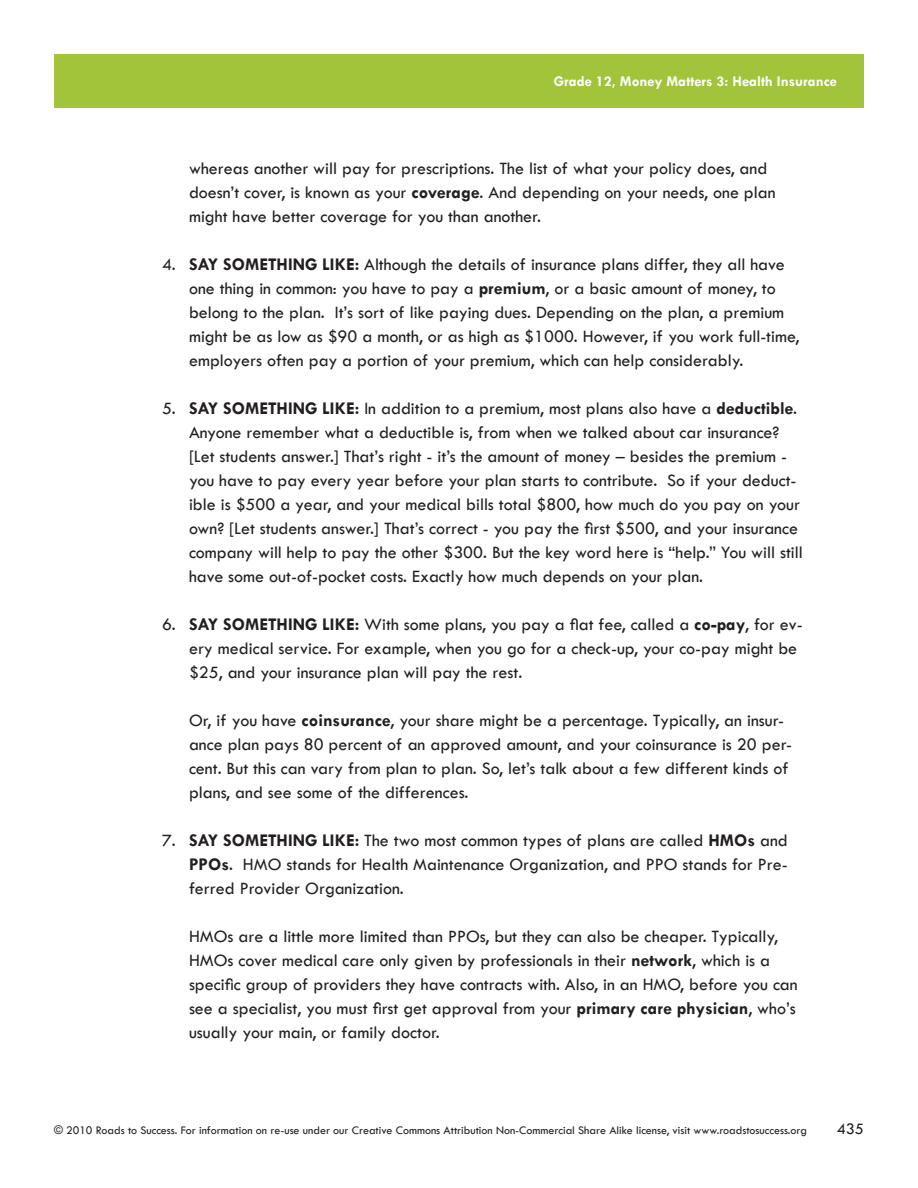
<style>
.page{position:relative;width:918px;height:1188px;background:#fff}
.page>*{position:absolute;margin:0;border:0;box-sizing:border-box;transform-origin:0 0}
.A_NumberList2{font:18px/24px "Tw Cen";color:#231f20}
.A_Text{font:18px/24px "Tw Cen";color:#231f20}
.t1{font:16.5px "Tw Cen";color:#231f20}
.t2{font:700 15px "Tw Cen";color:#fff}
.t3{font:12px "Tw Cen";color:#231f20}
.s1{font-weight:700}
</style>
<div class="page">
<div style="left:54px;top:54px;width:810px;height:54px;background:#a1c43a"></div>
<p class="t2" style="left:554px;top:72px;width:285px">Grade 12, Money Matters 3: Health Insurance</p>
<p class="A_NumberList2" style="left:189px;top:157px;width:588px">whereas another will pay for prescriptions. The list of what your policy does, and doesn’t cover, is known as your <span class="s1">coverage</span>. And depending on your needs, one plan might have better coverage for you than another.</p>
<p class="A_NumberList2" style="left:189px;top:253px;width:612px;text-indent:-27px">4. <span class="s1">SAY SOMETHING LIKE:</span> Although the details of insurance plans differ, they all have one thing in common: you have to pay a <span class="s1">premium</span>, or a basic amount of money, to belong to the plan. It’s sort of like paying dues. Depending on the plan, a premium might be as low as $90 a month, or as high as $1000. However, if you work full-time, employers often pay a portion of your premium, which can help considerably.</p>
<p class="A_NumberList2" style="left:189px;top:397px;width:615px;text-indent:-27px">5. <span class="s1">SAY SOMETHING LIKE:</span> In addition to a premium, most plans also have a <span class="s1">deductible</span>.<br>Anyone remember what a deductible is, from when we talked about car insurance? [Let students answer.] That’s right - it’s the amount of money – besides the premium - you have to pay every year before your plan starts to contribute. So if your deduct&shy;ible is $500 a year, and your medical bills total $800, how much do you pay on your own? [Let students answer.] That’s correct - you pay the first $500, and your insurance company will help to pay the other $300. But the key word here is “help.” You will still have some out-of-pocket costs. Exactly how much depends on your plan.</p>
<p class="A_NumberList2" style="left:189px;top:613px;width:615px;text-indent:-27px">6. <span class="s1">SAY SOMETHING LIKE:</span> With some plans, you pay a flat fee, called a <span class="s1">co-pay</span>, for ev&shy;ery medical service. For example, when you go for a check-up, your co-pay might be $25, and your insurance plan will pay the rest.</p>
<p class="A_Text" style="left:189px;top:709px;width:605px">Or, if you have <span class="s1">coinsurance</span>, your share might be a percentage. Typically, an insur&shy;ance plan pays 80 percent of an approved amount, and your coinsurance is 20 per&shy;cent. But this can vary from plan to plan. So, let’s talk about a few different kinds of plans, and see some of the differences.</p>
<p class="A_NumberList2" style="left:189px;top:829px;width:600px;text-align:justify;text-indent:-27px">7. <span class="s1">SAY SOMETHING LIKE:</span> The two most common types of plans are called <span class="s1">HMOs</span> and <span class="s1">PPOs</span>. HMO stands for Health Maintenance Organization, and PPO stands for Pre&shy;ferred Provider Organization.</p>
<p class="A_Text" style="left:189px;top:925px;width:610px">HMOs are a little more limited than PPOs, but they can also be cheaper. Typically, HMOs cover medical care only given by professionals in their <span class="s1">network</span>, which is a specific group of providers they have contracts with. Also, in an HMO, before you can see a specialist, you must first get approval from your <span class="s1">primary care physician</span>, who’s usually your main, or family doctor.</p>
<p class="t3" style="left:54px;top:1123px;width:755px">© 2010 Roads to Success. For information on re-use under our Creative Commons Attribution Non-Commercial Share Alike license, visit www.roadstosuccess.org</p>
<p class="t1" style="left:837px;top:1119px;width:29px">435</p>
</div>
